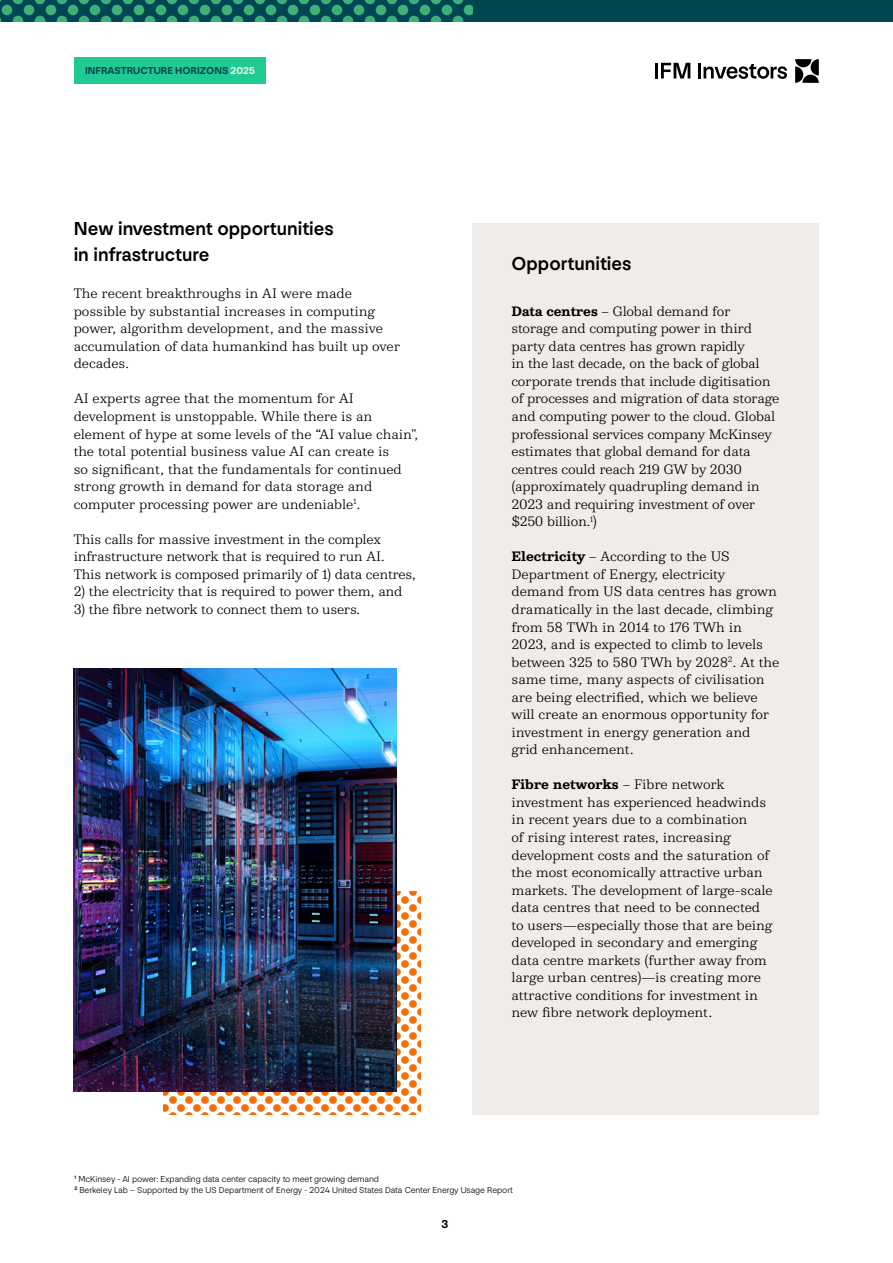
<style>
.page{position:relative;width:893px;height:1263px;background:#fff}
.page>*{position:absolute;margin:0;border:0;box-sizing:border-box;transform-origin:0 0}
.t1{font:500 19.5px/25.5px "NN Nouvelle Grotesk STD";color:#000}
.t2{font:300 14.25px/17.5px "NN Colroy STD";letter-spacing:-.01em;color:#000}
.t3{font:700 12px "NN Nouvelle Grotesk STD";color:#000}
.t4{font:700 10.5px "NN Nouvelle Grotesk STD";letter-spacing:.005em;color:#004552}
.t5{font:300 9px/10.5px "NN Nouvelle Grotesk STD";letter-spacing:-.01em;color:#000}
.s1{color:#efece9}
.s2{font-weight:700}
</style>
<div class="page">
<div style="left:472px;top:223px;width:347px;height:891px;background:#efece9"></div>
<svg style="left:164px;top:891px;width:256px;height:223px"></svg>
<img style="left:74px;top:669px;width:323px;height:423px">
<hr style="left:698px;top:63px;width:3px;height:15px;background:#000">
<svg style="left:703px;top:64px;width:84px;height:15px"></svg>
<hr style="left:655px;top:63px;width:3px;height:15px;background:#000">
<svg style="left:661px;top:63px;width:29px;height:15px"></svg>
<svg style="left:795px;top:59px;width:24px;height:24px"></svg>
<div style="left:0;top:0;width:893px;height:22px;background:#004552"></div>
<svg style="left:1px;top:0;width:471px;height:22px"></svg>
<div style="left:74px;top:57px;width:192px;height:26px;background:#20cb93"></div>
<p class="t4" style="left:85px;top:64px;width:172px">INFRASTRUCTURE HORIZONS <span class="s1">2025</span></p>
<h1 class="t1" style="left:74px;top:216px;width:261px">New investment opportunities in infrastructure</h1>
<p class="t2" style="left:74px;top:284px;width:328px">The recent breakthroughs in AI were made possible by substantial increases in computing power, algorithm development, and the massive accumulation of data humankind has built up over decades.</p>
<p class="t2" style="left:74px;top:389px;width:346px">AI experts agree that the momentum for AI development is unstoppable. While there is an element of hype at some levels of the “AI value chain", the total potential business value AI can create is<br>so significant, that the fundamentals for continued strong growth in demand for data storage and computer processing power are undeniable<sup>1</sup>.</p>
<p class="t2" style="left:74px;top:530px;width:344px">This calls for massive investment in the complex infrastructure network that is required to run AI.<br>This network is composed primarily of 1) data centres,</p>
<p class="t2" style="left:74px;top:582px;width:330px">2) the electricity that is required to power them, and</p>
<p class="t2" style="left:74px;top:600px;width:288px">3) the fibre network to connect them to users.</p>
<h1 class="t1" style="left:511px;top:251px;width:121px">Opportunities</h1>
<p class="t2" style="left:511px;top:302px;width:269px"><span class="s2">Data centres</span> – Global demand for storage and computing power in third party data centres has grown rapidly<br>in the last decade, on the back of global corporate trends that include digitisation of processes and migration of data storage and computing power to the cloud. Global professional services company McKinsey estimates that global demand for data centres could reach 219 GW by 2030 (approximately quadrupling demand in 2023 and requiring investment of over $250 billion.<sup>1</sup>)</p>
<p class="t2" style="left:511px;top:547px;width:269px"><span class="s2">Electricity</span> – According to the US Department of Energy, electricity demand from US data centres has grown dramatically in the last decade, climbing from 58 TWh in 2014 to 176 TWh in 2023, and is expected to climb to levels between 325 to 580 TWh by 2028<sup>2</sup>. At the same time, many aspects of civilisation are being electrified, which we believe will create an enormous opportunity for investment in energy generation and grid enhancement.</p>
<p class="t2" style="left:511px;top:775px;width:263px"><span class="s2">Fibre networks</span> – Fibre network investment has experienced headwinds in recent years due to a combination<br>of rising interest rates, increasing development costs and the saturation of the most economically attractive urban markets. The development of large-scale data centres that need to be connected to users—especially those that are being developed in secondary and emerging data centre markets (further away from large urban centres)—is creating more attractive conditions for investment in new fibre network deployment.</p>
<p class="t5" style="left:74px;top:1174px;width:440px"><sup>1</sup> McKinsey - AI power: Expanding data center capacity to meet growing demand<br><sup>2</sup> Berkeley Lab – Supported by the US Department of Energy - 2024 United States Data Center Energy Usage Report</p>
<p class="t3" style="left:442px;top:1217px;width:8px">3</p>
</div>
